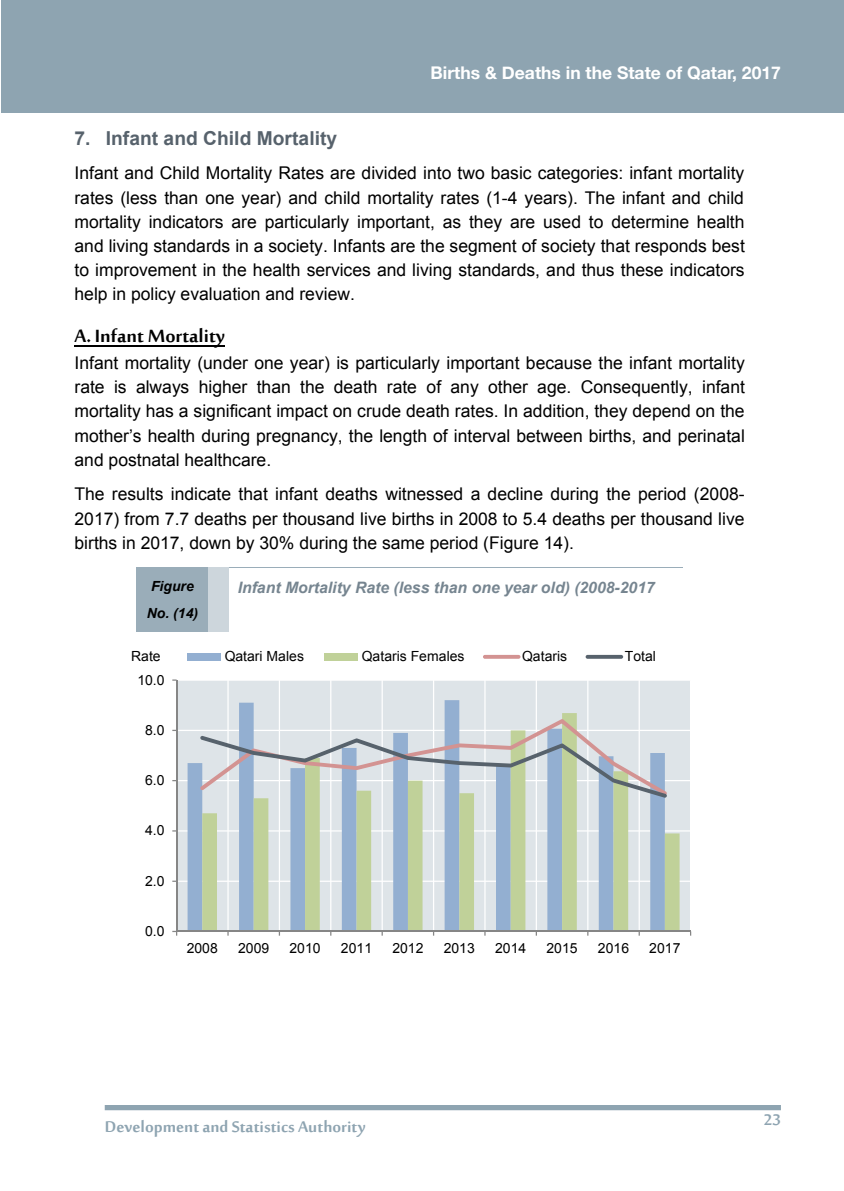
<style>
.page{position:relative;width:844px;height:1191px;background:#fff}
.page>*{position:absolute;margin:0;border:0;box-sizing:border-box;transform-origin:0 0}
.t1{font:700 24.5px "Sakkal Majalla";color:#000}
.t2{font:700 21px "Sakkal Majalla";color:#8ea4b1}
.t3{font:700 19.25px "Arial";color:#57626c}
.t4{font:17.5px/24.2px "Arial";color:#000;text-align:justify}
.t5{font:700 17.5px "Helvetica Neue";color:#fff}
.t6{font:italic 700 15.75px "Arial";color:#768590}
.t7{font:14px "Arial";color:#000}
.t8{font:italic 700 14px/26.6px "Arial";color:#000;text-align:center}
</style>
<div class="page">
<hr style="left:74px;top:345px;width:151px;height:2px;background:#000">
<div style="left:136px;top:568px;width:72px;height:64px;background:#9aadb9"></div>
<div style="left:208px;top:568px;width:21px;height:64px;background:#cdd6dc"></div>
<hr style="left:136px;top:567px;width:72px;height:1px;background:#9aadb9">
<svg style="left:208px;top:567px;width:21px;height:1px"></svg>
<hr style="left:229px;top:567px;width:453px;height:1px;background:#9aadb9">
<div style="left:177px;top:680px;width:513px;height:251px;background:#dee4e8"></div>
<hr style="left:177px;top:880px;width:513px;height:2px;background:#fff">
<hr style="left:177px;top:830px;width:513px;height:1px;background:#fff">
<hr style="left:177px;top:780px;width:513px;height:1px;background:#fff">
<hr style="left:177px;top:730px;width:513px;height:1px;background:#fff">
<hr style="left:227px;top:680px;width:1px;height:251px;background:#fff">
<hr style="left:279px;top:680px;width:1px;height:251px;background:#fff">
<hr style="left:330px;top:680px;width:1px;height:251px;background:#fff">
<hr style="left:381px;top:680px;width:2px;height:251px;background:#fff">
<hr style="left:433px;top:680px;width:1px;height:251px;background:#fff">
<hr style="left:484px;top:680px;width:1px;height:251px;background:#fff">
<hr style="left:535px;top:680px;width:2px;height:251px;background:#fff">
<hr style="left:587px;top:680px;width:1px;height:251px;background:#fff">
<hr style="left:638px;top:680px;width:1px;height:251px;background:#fff">
<hr style="left:689px;top:680px;width:2px;height:251px;background:#fff">
<svg style="left:187px;top:700px;width:453px;height:230px"></svg>
<svg style="left:202px;top:713px;width:477px;height:217px"></svg>
<hr style="left:176px;top:680px;width:1px;height:251px;background:#868686">
<hr style="left:177px;top:930px;width:513px;height:2px;background:#868686">
<svg style="left:172px;top:930px;width:5px;height:5px"></svg>
<svg style="left:200px;top:719px;width:467px;height:79px"></svg>
<div style="left:187px;top:653px;width:34px;height:7px;background:#93afd1"></div>
<div style="left:324px;top:653px;width:34px;height:7px;background:#c0d199"></div>
<svg style="left:483px;top:655px;width:37px;height:4px"></svg>
<svg style="left:585px;top:655px;width:38px;height:4px"></svg>
<div style="left:1px;top:0;width:842px;height:113px;background:#8ea4b1"></div>
<div style="left:105px;top:1105px;width:675px;height:5px;background:#8ea4b1"></div>
<p class="t5" style="left:430px;top:59px;width:352px">Births &amp; Deaths in the State of Qatar, 2017</p>
<p class="t3" style="left:74px;top:126px;width:264px">7. Infant and Child Mortality</p>
<p class="t4" style="left:74px;top:161px;width:671px">Infant and Child Mortality Rates are divided into two basic categories: infant mortality rates (less than one year) and child mortality rates (1-4 years). The infant and child mortality indicators are particularly important, as they are used to determine health and living standards in a society. Infants are the segment of society that responds best to improvement in the health services and living standards, and thus these indicators help in policy evaluation and review.</p>
<h1 class="t1" style="left:74px;top:322px;width:152px">A. Infant Mortality</h1>
<p class="t4" style="left:74px;top:351px;width:671px">Infant mortality (under one year) is particularly important because the infant mortality rate is always higher than the death rate of any other age. Consequently, infant mortality has a significant impact on crude death rates. In addition, they depend on the mother’s health during pregnancy, the length of interval between births, and perinatal and postnatal healthcare.</p>
<p class="t4" style="left:74px;top:482px;width:671px">The results indicate that infant deaths witnessed a decline during the period (2008- 2017) from 7.7 deaths per thousand live births in 2008 to 5.4 deaths per thousand live births in 2017, down by 30% during the same period (Figure 14).</p>
<p class="t8" style="left:147px;top:573px;width:53px">Figure<br>No. (14)</p>
<p class="t6" style="left:238px;top:577px;width:418px">Infant Mortality Rate (less than one year old) (2008-2017</p>
<p class="t7" style="left:131px;top:647px;width:31px">Rate</p>
<p class="t7" style="left:224px;top:647px;width:81px">Qatari Males</p>
<p class="t7" style="left:361px;top:647px;width:104px">Qataris Females</p>
<p class="t7" style="left:522px;top:647px;width:47px">Qataris</p>
<p class="t7" style="left:624px;top:647px;width:33px">Total</p>
<p class="t7" style="left:137px;top:670px;width:29px">10.0</p>
<p class="t7" style="left:145px;top:720px;width:21px">8.0</p>
<p class="t7" style="left:145px;top:771px;width:21px">6.0</p>
<p class="t7" style="left:145px;top:821px;width:21px">4.0</p>
<p class="t7" style="left:145px;top:871px;width:21px">2.0</p>
<p class="t7" style="left:145px;top:922px;width:21px">0.0</p>
<p class="t7" style="left:187px;top:938px;width:33px">2008</p>
<p class="t7" style="left:238px;top:938px;width:33px">2009</p>
<p class="t7" style="left:289px;top:938px;width:33px">2010</p>
<p class="t7" style="left:341px;top:938px;width:33px">2011</p>
<p class="t7" style="left:392px;top:938px;width:33px">2012</p>
<p class="t7" style="left:443px;top:938px;width:33px">2013</p>
<p class="t7" style="left:495px;top:938px;width:33px">2014</p>
<p class="t7" style="left:546px;top:938px;width:33px">2015</p>
<p class="t7" style="left:597px;top:938px;width:33px">2016</p>
<p class="t7" style="left:649px;top:938px;width:33px">2017</p>
<p class="t2" style="left:105px;top:1115px;width:262px">Development and Statistics Authority</p>
<p class="t2" style="left:763px;top:1107px;width:19px">23</p>
</div>
